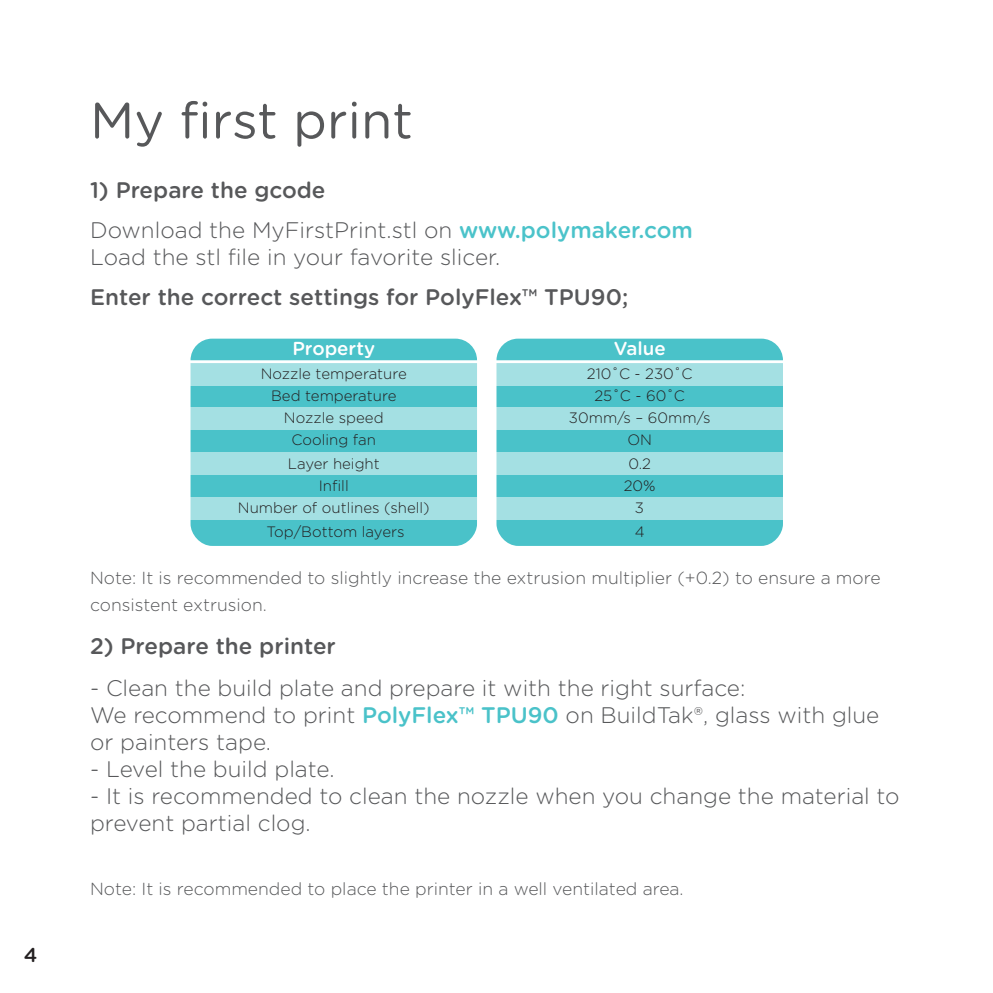
<style>
.page{position:relative;width:993px;height:993px;background:#fff}
.page>*{position:absolute;margin:0;border:0;box-sizing:border-box;transform-origin:0 0}
.t1{font:51px "Gotham Rounded";color:#57585a}
.t2{font:300 22.5px/27px "Gotham Rounded";color:#57585a}
.t3{font:500 22.5px "Gotham Rounded";color:#57585a}
.t4{font:500 20px "Gotham Rounded";color:#231f20}
.t5{font:500 18.75px "Gotham Rounded";color:#fff}
.t6{font:300 17.5px/27px "Gotham Rounded";color:#57585a}
.t7{font:300 15px "Gotham Rounded";color:#231f20}
.s1{font-weight:500;color:#4bc3ca}
.s2{font-weight:500;color:#4ac2c9}
</style>
<div class="page">
<svg style="left:190px;top:338px;width:287px;height:22px;background:#55c5cc"></svg>
<svg style="left:496px;top:338px;width:286px;height:22px;background:#54c5cc"></svg>
<div style="left:190px;top:385px;width:287px;height:160px;background:#4ac2c9"></div>
<div style="left:496px;top:385px;width:286px;height:160px;background:#4ac2c9"></div>
<div style="left:190px;top:407px;width:592px;height:23px;background:#a4e0e3"></div>
<div style="left:190px;top:363px;width:592px;height:22px;background:#a4e0e3"></div>
<div style="left:190px;top:452px;width:592px;height:22px;background:#a4e0e3"></div>
<div style="left:190px;top:497px;width:592px;height:22px;background:#a4e0e3"></div>
<p class="t4" style="left:24px;top:940px;width:15px">4</p>
<h1 class="t1" style="left:90px;top:85px;width:324px">My first print</h1>
<p class="t3" style="left:90px;top:174px;width:237px">1) Prepare the gcode</p>
<p class="t2" style="left:90px;top:216px;width:604px">Download the MyFirstPrint.stl on <span class="s1">www.polymaker.com<br></span>Load the stl file in your favorite slicer.</p>
<p class="t3" style="left:90px;top:281px;width:539px">Enter the correct settings for PolyFlex™ TPU90;</p>
<p class="t5" style="left:292px;top:335px;width:84px">Property</p>
<p class="t5" style="left:613px;top:335px;width:54px">Value</p>
<p class="t7" style="left:271px;top:385px;width:127px">Bed temperature</p>
<p class="t7" style="left:594px;top:385px;width:92px">25˚C - 60˚C</p>
<p class="t7" style="left:291px;top:430px;width:86px">Cooling fan</p>
<p class="t7" style="left:627px;top:430px;width:26px">ON</p>
<p class="t7" style="left:261px;top:363px;width:147px">Nozzle temperature</p>
<p class="t7" style="left:586px;top:363px;width:107px">210˚C - 230˚C</p>
<p class="t7" style="left:284px;top:408px;width:101px">Nozzle speed</p>
<p class="t7" style="left:568px;top:408px;width:143px">30mm/s – 60mm/s</p>
<p class="t7" style="left:287px;top:453px;width:94px">Layer height</p>
<p class="t7" style="left:628px;top:453px;width:24px">0.2</p>
<p class="t7" style="left:238px;top:497px;width:193px">Number of outlines (shell)</p>
<p class="t7" style="left:634px;top:497px;width:11px">3</p>
<p class="t7" style="left:319px;top:476px;width:31px">Infill</p>
<p class="t7" style="left:623px;top:476px;width:33px">20%</p>
<p class="t7" style="left:266px;top:522px;width:139px">Top/Bottom layers</p>
<p class="t7" style="left:634px;top:522px;width:11px">4</p>
<p class="t6" style="left:90px;top:563px;width:791px">Note: It is recommended to slightly increase the extrusion multiplier (+0.2) to ensure a more consistent extrusion.</p>
<p class="t3" style="left:90px;top:630px;width:247px">2) Prepare the printer</p>
<p class="t2" style="left:90px;top:673px;width:790px">- Clean the build plate and prepare it with the right surface:<br>We recommend to print <span class="s2">PolyFlex™ TPU90</span> on BuildTak®, glass with glue or painters tape.</p>
<p class="t2" style="left:90px;top:754px;width:246px">- Level the build plate.</p>
<p class="t2" style="left:90px;top:781px;width:810px">- It is recommended to clean the nozzle when you change the material to prevent partial clog.</p>
<p class="t6" style="left:90px;top:874px;width:595px">Note: It is recommended to place the printer in a well ventilated area.</p>
</div>
